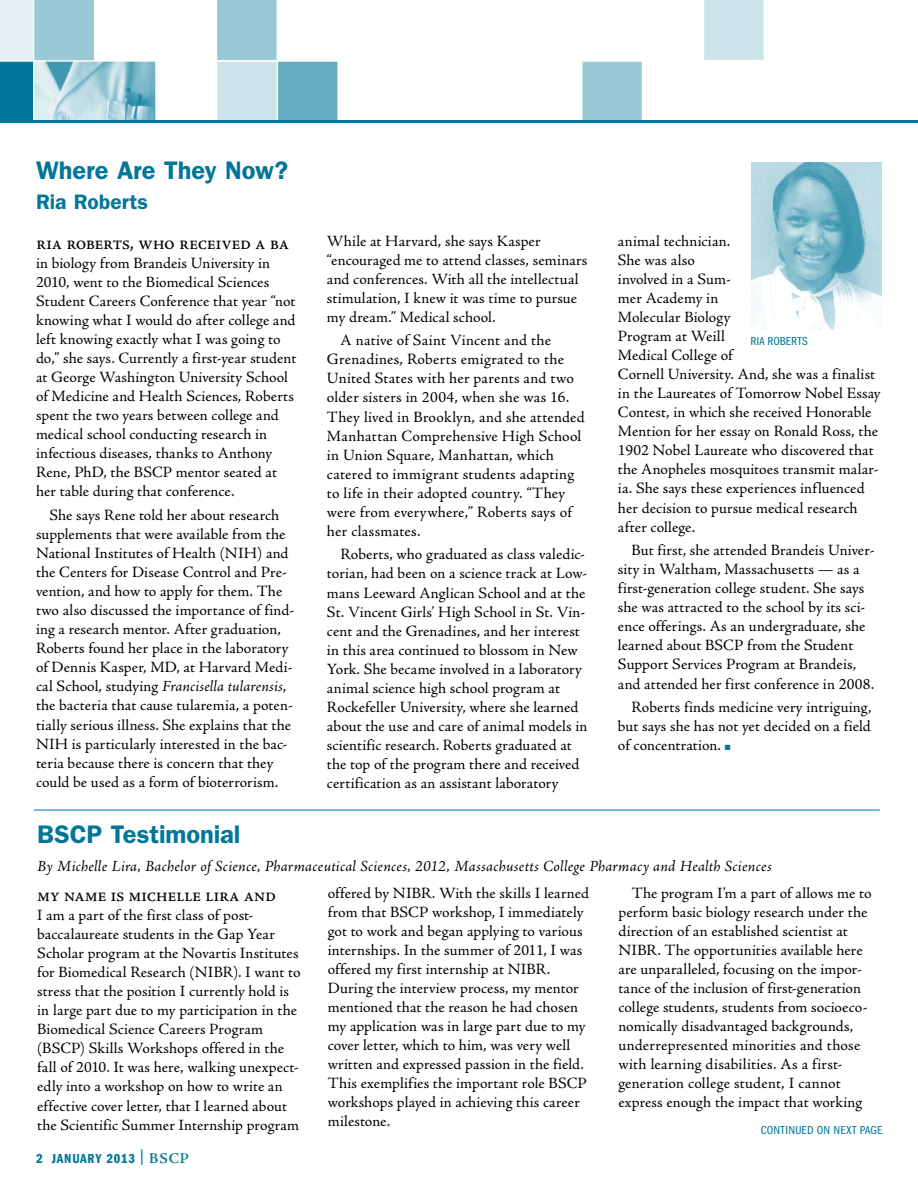
<style>
.page{position:relative;width:918px;height:1188px;background:#fff}
.page>*{position:absolute;margin:0;border:0;box-sizing:border-box;transform-origin:0 0}
.t1{font:600 25.5px "ITC Franklin Gothic Std";letter-spacing:-.005em;color:#007698}
.t2{font:600 21px "ITC Franklin Gothic Std";color:#007698}
.t3{font:20.25px "Adobe Jenson Pro";letter-spacing:-.03em;color:#000;scale:.95 1}
.t4{font:15.75px/19px "Adobe Jenson Pro";letter-spacing:.01em;color:#000}
.t5{font:15.75px/19px "Adobe Jenson Pro";letter-spacing:.01em;color:#000;scale:.95 1}
.t6{font:italic 15.75px "Adobe Jenson Pro";letter-spacing:.015em;color:#000}
.t7{font:13.5px "ITC Franklin Gothic Std Dm Cp";letter-spacing:.05em;color:#007698;scale:1.14 1}
.t8{font:12px "ITC Franklin Gothic Std Bk Cp";letter-spacing:.015em;color:#007698;scale:1.14 1}
.s1{font-style:italic}
.s2{color:#007698}
.s3{font-family:"Adobe Jenson Pro";font-weight:600;font-size:15px}
</style>
<div class="page">
<svg style="left:0;top:0;width:94px;height:120px;background:#89bfcf"></svg>
<div style="left:216px;top:61px;width:61px;height:61px;background:#cce4ea;border:1px solid #fff"></div>
<div style="left:217px;top:0;width:60px;height:60px;background:#99c8d6"></div>
<div style="left:277px;top:61px;width:61px;height:61px;background:#66adc1;border:1px solid #fff"></div>
<div style="left:582px;top:61px;width:61px;height:61px;background:#99c8d6;border:1px solid #fff"></div>
<div style="left:704px;top:0;width:60px;height:60px;background:#cce4ea"></div>
<img style="left:36px;top:63px;width:118px;height:57px">
<div style="left:34px;top:61px;width:122px;height:61px;border:1px solid #fff"></div>
<hr style="left:0;top:120px;width:918px;height:3px;background:#007698">
<img style="left:752px;top:162px;width:129px;height:167px">
<hr style="left:34px;top:810px;width:846px;height:1px;background:#007698">
<h1 class="t1" style="left:36px;top:156px;width:254px">Where Are They Now?</h1>
<h2 class="t2" style="left:36px;top:189px;width:114px">Ria Roberts</h2>
<p class="t3" style="left:36px;top:231px;width:268px">ria roberts, who received a ba</p>
<p class="t4" style="left:36px;top:253px;width:262px">in biology from Brandeis University in 2010, went to the Biomedical Sciences Student Careers Conference that year “not knowing what I would do after college and left knowing exactly what I was going to do,” she says. Currently a first-year student at George Washington University School of Medicine and Health Sciences, Roberts spent the two years between college and medical school conducting research in infectious diseases, thanks to Anthony Rene, PhD, the BSCP mentor seated at her table during that conference.</p>
<p class="t4" style="left:36px;top:506px;width:260px;text-indent:13px">She says Rene told her about research supplements that were available from the National Institutes of Health (NIH) and the Centers for Disease Control and Pre&shy;vention, and how to apply for them. The two also discussed the importance of find&shy;ing a research mentor. After graduation, Roberts found her place in the laboratory of Dennis Kasper, MD, at Harvard Medi&shy;cal School, studying <span class="s1">Francisella tularensis</span>, the bacteria that cause tularemia, a poten&shy;tially serious illness. She explains that the NIH is particularly interested in the bac&shy;teria because there is concern that they could be used as a form of bioterrorism.</p>
<p class="t4" style="left:327px;top:231px;width:262px">While at Harvard, she says Kasper “encouraged me to attend classes, seminars and conferences. With all the intellectual stimulation, I knew it was time to pursue my dream.” Medical school.</p>
<p class="t4" style="left:327px;top:331px;width:259px;text-indent:13px">A native of Saint Vincent and the Grenadines, Roberts emigrated to the United States with her parents and two older sisters in 2004, when she was 16.<br>They lived in Brooklyn, and she attended Manhattan Comprehensive High School in Union Square, Manhattan, which catered to immigrant students adapting to life in their adopted country. “They were from everywhere,” Roberts says of her classmates.</p>
<p class="t4" style="left:327px;top:545px;width:262px;text-indent:13px">Roberts, who graduated as class valedic&shy;torian, had been on a science track at Low&shy;mans Leeward Anglican School and at the St. Vincent Girls’ High School in St. Vin&shy;cent and the Grenadines, and her interest in this area continued to blossom in New York. She became involved in a laboratory animal science high school program at Rockefeller University, where she learned about the use and care of animal models in scientific research. Roberts graduated at the top of the program there and received certification as an assistant laboratory</p>
<p class="t4" style="left:618px;top:232px;width:264px">animal technician.<br>She was also<br>involved in a Sum-<br>mer Academy in<br>Molecular Biology<br>Program at Weill<br>Medical College of<br>Cornell University. And, she was a finalist in the Laureates of Tomorrow Nobel Essay<br>Contest, in which she received Honorable<br>Mention for her essay on Ronald Ross, the<br>1902 Nobel Laureate who discovered that the Anopheles mosquitoes transmit malar&shy;ia. She says these experiences influenced her decision to pursue medical research after college.</p>
<p class="t4" style="left:618px;top:541px;width:258px;text-indent:13px">But first, she attended Brandeis Univer&shy;sity in Waltham, Massachusetts — as a first-generation college student. She says she was attracted to the school by its sci&shy;ence offerings. As an undergraduate, she learned about BSCP from the Student Support Services Program at Brandeis, and attended her first conference in 2008.</p>
<p class="t4" style="left:618px;top:698px;width:255px;text-align:justify;text-indent:13px">Roberts finds medicine very intriguing, but says she has not yet decided on a field of concentration. <span class="s2">■</span></p>
<p class="t8" style="left:750px;top:335px;width:52px">RIA ROBERTS</p>
<h1 class="t1" style="left:37px;top:819px;width:205px">BSCP Testimonial</h1>
<p class="t6" style="left:37px;top:857px;width:736px">By Michelle Lira, Bachelor of Science, Pharmaceutical Sciences, 2012, Massachusetts College Pharmacy and Health Sciences</p>
<p class="t3" style="left:37px;top:883px;width:253px">my name is michelle lira and</p>
<p class="t5" style="left:37px;top:906px;width:279px">I am a part of the first class of post&shy;baccalaureate students in the Gap Year Scholar program at the Novartis Institutes for Biomedical Research (NIBR). I want to stress that the position I currently hold is in large part due to my participation in the Biomedical Science Careers Program (BSCP) Skills Workshops offered in the fall of 2010. It was here, walking unexpect&shy;edly into a workshop on how to write an effective cover letter, that I learned about the Scientific Summer Internship program</p>
<p class="t4" style="left:328px;top:884px;width:263px">offered by NIBR. With the skills I learned from that BSCP workshop, I immediately got to work and began applying to various internships. In the summer of 2011, I was offered my first internship at NIBR.<br>During the interview process, my mentor mentioned that the reason he had chosen my application was in large part due to my cover letter, which to him, was very well written and expressed passion in the field.<br>This exemplifies the important role BSCP workshops played in achieving this career milestone.</p>
<p class="t4" style="left:618px;top:884px;width:255px;text-indent:13px">The program I’m a part of allows me to perform basic biology research under the direction of an established scientist at NIBR. The opportunities available here are unparalleled, focusing on the impor&shy;tance of the inclusion of first-generation college students, students from socioeco&shy;nomically disadvantaged backgrounds, underrepresented minorities and those with learning disabilities. As a first&shy;generation college student, I cannot express enough the impact that working</p>
<p class="t8" style="left:761px;top:1123px;width:108px">CONTINUED ON NEXT PAGE</p>
<p class="t7" style="left:36px;top:1151px;width:136px">2 JANUARY 2013 <span class="s3">| BSCP</span></p>
</div>
